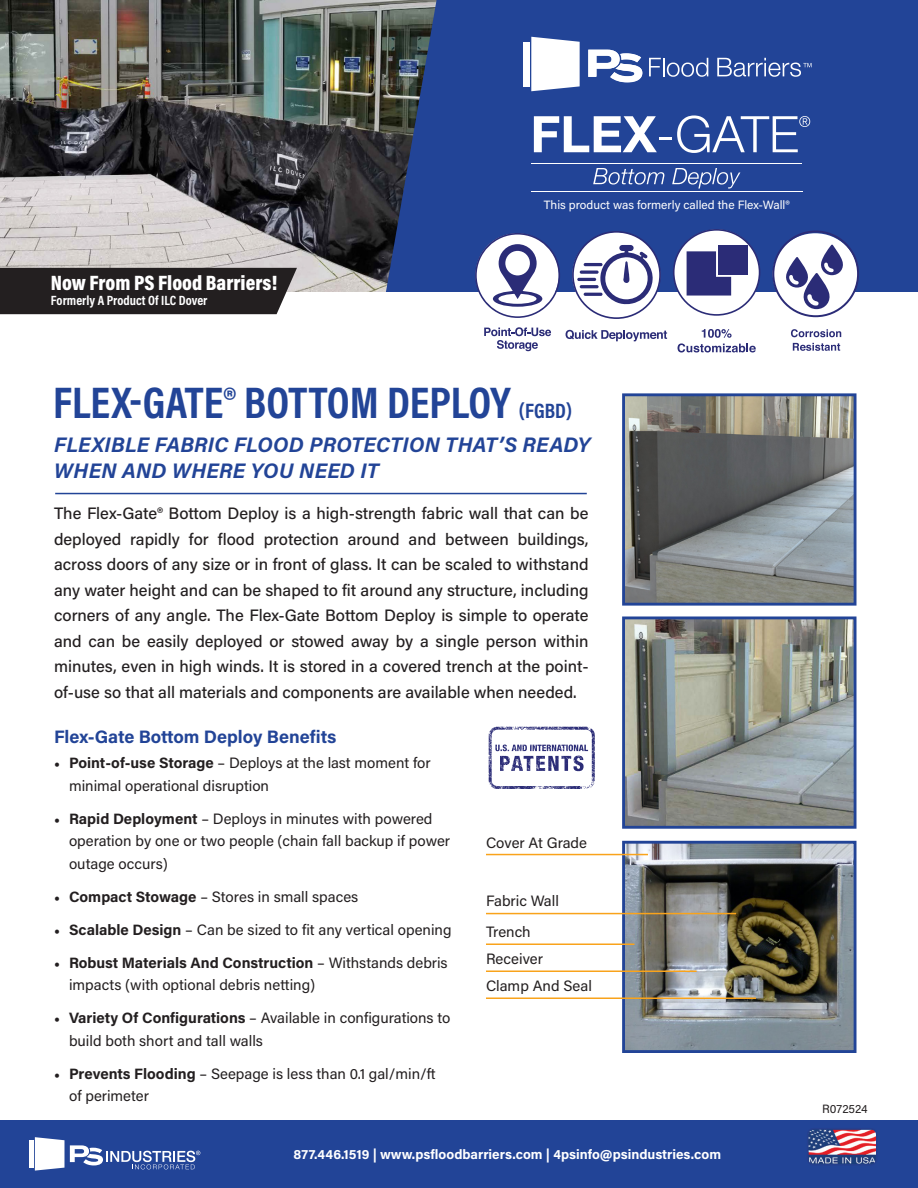
<style>
.page{position:relative;width:918px;height:1188px;background:#fff}
.page>*{position:absolute;margin:0;border:0;box-sizing:border-box;transform-origin:0 0}
.t1{font:700 44.7px "Acumin Pro Cond";letter-spacing:-.005em;color:#224497}
.t2{font:italic 700 21px/26.4px "Acumin Pro";letter-spacing:.01em;color:#224497}
.t3{font:900 21px "Acumin Pro Cond";color:#fff}
.t4{font:700 18px "Acumin Pro";color:#224497}
.t5{font:500 16.5px/25.5px "Acumin Pro";color:#231f20;text-align:justify}
.t6{font:15px/22.5px "Acumin Pro";color:#231f20}
.t7{font:700 13.5px "Acumin Pro";color:#fff}
.t8{font:700 13.5px "Acumin Pro Cond";color:#fff}
.t9{font:12px "Acumin Pro";color:#fff}
.t10{font:12px "Acumin Pro";letter-spacing:-.005em;color:#231f20}
.s1{font-size:21px}
.s2{font-family:"Minion Pro";font-weight:700}
.s3{font-weight:700}
</style>
<div class="page">
<div style="left:0;top:1120px;width:918px;height:68px;background:#224497"></div>
<img style="left:0;top:0;width:385px;height:292px">
<svg style="left:385px;top:0;width:533px;height:292px;background:#254591"></svg>
<img style="left:810px;top:1131px;width:64px;height:32px">
<div style="left:807px;top:1128px;width:70px;height:38px;border:2px solid #253f8e;border-radius:6px"></div>
<div style="left:523px;top:42px;width:7px;height:44px;background:#fff"></div>
<svg style="left:531px;top:37px;width:49px;height:54px"></svg>
<svg style="left:649px;top:58px;width:59px;height:19px"></svg>
<svg style="left:717px;top:58px;width:95px;height:19px;background:#5670af"></svg>
<svg style="left:588px;top:50px;width:54px;height:32px"></svg>
<hr style="left:531px;top:192px;width:272px;height:1px;background:#fff">
<hr style="left:532px;top:163px;width:270px;height:1px;background:#fff">
<svg style="left:534px;top:115px;width:276px;height:38px"></svg>
<svg style="left:593px;top:168px;width:71px;height:17px"></svg>
<svg style="left:672px;top:168px;width:68px;height:21px"></svg>
<svg style="left:70px;top:1145px;width:130px;height:24px"></svg>
<hr style="left:30px;top:1140px;width:4px;height:28px;background:#fff">
<svg style="left:35px;top:1137px;width:29px;height:34px"></svg>
<svg style="left:566px;top:330px;width:101px;height:11px"></svg>
<svg style="left:572px;top:231px;width:89px;height:88px"></svg>
<hr style="left:584px;top:263px;width:19px;height:3px;background:#2b2c77;border-radius:2px">
<hr style="left:580px;top:271px;width:19px;height:3px;background:#2b2c77;border-radius:2px">
<hr style="left:580px;top:285px;width:19px;height:3px;background:#2b2c77;border-radius:2px">
<hr style="left:584px;top:293px;width:19px;height:3px;background:#2b2c77;border-radius:2px">
<hr style="left:577px;top:278px;width:19px;height:3px;background:#2b2c77;border-radius:2px">
<svg style="left:678px;top:329px;width:78px;height:24px"></svg>
<svg style="left:673px;top:229px;width:87px;height:87px"></svg>
<div style="left:718px;top:246px;width:29px;height:29px;background:#2b2c77"></div>
<svg style="left:772px;top:231px;width:87px;height:86px"></svg>
<svg style="left:791px;top:329px;width:50px;height:8px"></svg>
<svg style="left:793px;top:343px;width:47px;height:8px"></svg>
<svg style="left:484px;top:327px;width:67px;height:24px"></svg>
<svg style="left:475px;top:233px;width:85px;height:85px"></svg>
<img style="left:626px;top:620px;width:226px;height:205px">
<div style="left:622px;top:616px;width:234px;height:213px;border:3px solid #224497"></div>
<img style="left:626px;top:845px;width:226px;height:204px">
<div style="left:622px;top:841px;width:234px;height:212px;border:3px solid #224497"></div>
<img style="left:626px;top:397px;width:226px;height:205px">
<div style="left:622px;top:393px;width:234px;height:213px;border:3px solid #224497"></div>
<hr style="left:55px;top:493px;width:532px;height:1px;background:#224497">
<hr style="left:486px;top:854px;width:162px;height:1px;background:#f9a31b">
<hr style="left:486px;top:913px;width:250px;height:1px;background:#f9a31b">
<hr style="left:486px;top:944px;width:148px;height:1px;background:#f9a31b">
<hr style="left:486px;top:970px;width:211px;height:2px;background:#f9a31b">
<hr style="left:486px;top:998px;width:270px;height:1px;background:#f9a31b">
<div style="left:0;top:268px;width:297px;height:46px;background:#231f20"></div>
<svg style="left:488px;top:727px;width:107px;height:62px"></svg>
<p class="t3" style="left:51px;top:269px;width:228px">Now From PS Flood Barriers!</p>
<p class="t8" style="left:51px;top:292px;width:158px">Formerly A Product Of ILC Dover</p>
<p class="t9" style="left:544px;top:197px;width:247px">This product was formerly called the Flex-Wall®</p>
<p class="t1" style="left:53px;top:373px;width:521px">FLEX-GATE® BOTTOM DEPLOY <span class="s1">(FGBD)</span></p>
<p class="t2" style="left:54px;top:430px;width:538px">FLEXIBLE FABRIC FLOOD PROTECTION THAT’S READY<br>WHEN AND WHERE YOU NEED IT</p>
<p class="t5" style="left:54px;top:500px;width:536px">The Flex-Gate® Bottom Deploy is a high-strength fabric wall that can be deployed rapidly for flood protection around and between buildings, across doors of any size or in front of glass. It can be scaled to withstand any water height and can be shaped to fit around any structure, including corners of any angle. The Flex-Gate Bottom Deploy is simple to operate and can be easily deployed or stowed away by a single person within minutes, even in high winds. It is stored in a covered trench at the point&shy;of-use so that all materials and components are available when needed.</p>
<p class="t4" style="left:54px;top:724px;width:284px">Flex-Gate Bottom Deploy Benefits</p>
<p class="t6" style="left:69px;top:751px;width:363px;text-indent:-15px"><span class="s2">•</span> <span class="s3">Point-of-use Storage</span> – Deploys at the last moment for minimal operational disruption</p>
<p class="t6" style="left:69px;top:807px;width:383px;text-indent:-15px"><span class="s2">•</span> <span class="s3">Rapid Deployment</span> – Deploys in minutes with powered operation by one or two people (chain fall backup if power outage occurs)</p>
<p class="t6" style="left:54px;top:885px;width:306px"><span class="s2">•</span> <span class="s3">Compact Stowage</span> – Stores in small spaces</p>
<p class="t6" style="left:54px;top:918px;width:399px"><span class="s2">•</span> <span class="s3">Scalable Design</span> – Can be sized to fit any vertical opening</p>
<p class="t6" style="left:69px;top:951px;width:380px;text-indent:-15px"><span class="s2">•</span> <span class="s3">Robust Materials And Construction</span> – Withstands debris impacts (with optional debris netting)</p>
<p class="t6" style="left:69px;top:1006px;width:383px;text-indent:-15px"><span class="s2">•</span> <span class="s3">Variety Of Configurations</span> – Available in configurations to build both short and tall walls</p>
<p class="t6" style="left:69px;top:1062px;width:368px;text-indent:-15px"><span class="s2">•</span> <span class="s3">Prevents Flooding</span> – Seepage is less than 0.1 gal/min/ft of perimeter</p>
<p class="t6" style="left:486px;top:831px;width:103px">Cover At Grade</p>
<p class="t6" style="left:486px;top:889px;width:74px">Fabric Wall</p>
<p class="t6" style="left:486px;top:920px;width:46px">Trench</p>
<p class="t6" style="left:486px;top:947px;width:59px">Receiver</p>
<p class="t6" style="left:486px;top:974px;width:107px">Clamp And Seal</p>
<p class="t7" style="left:294px;top:1145px;width:429px">877.446.1519 | www.psfloodbarriers.com | 4psinfo@psindustries.com</p>
<p class="t10" style="left:822px;top:1101px;width:47px">R072524</p>
</div>
